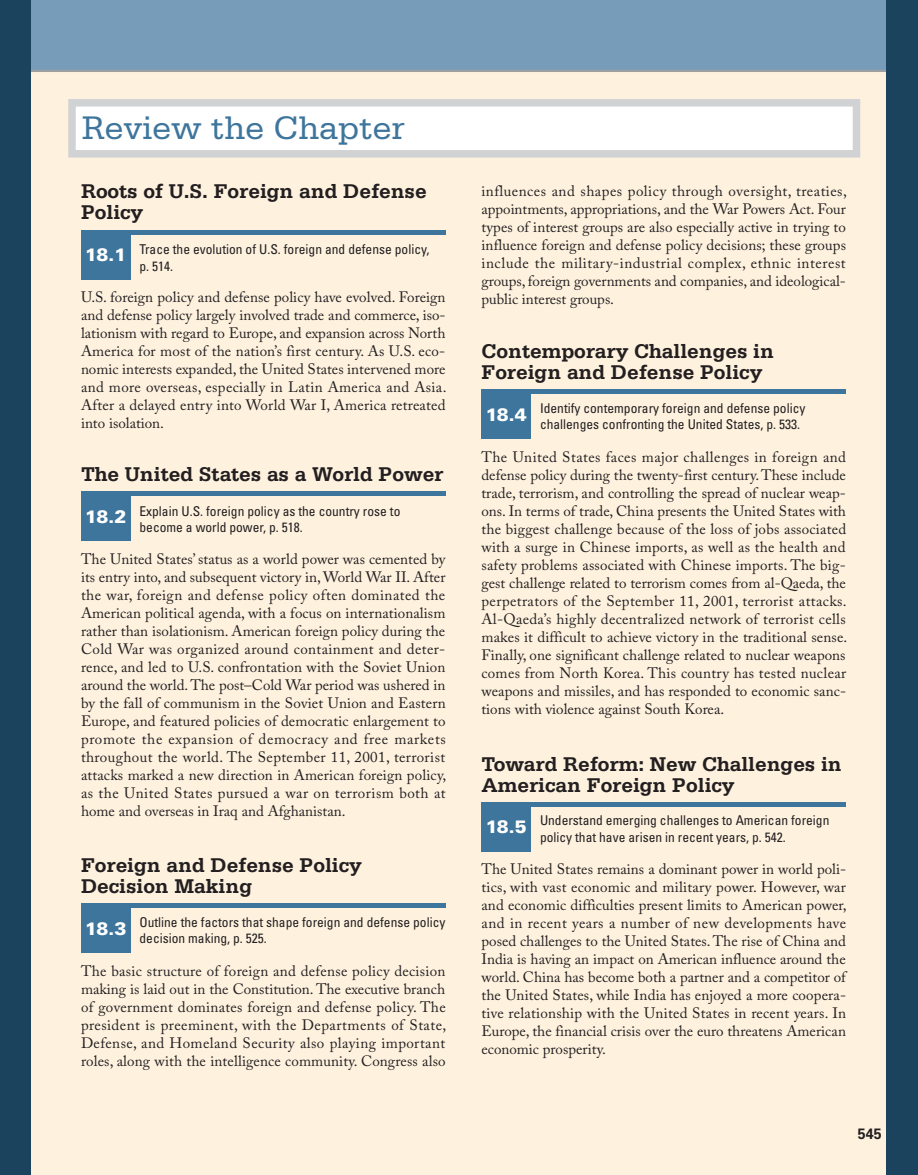
<style>
.page{position:relative;width:918px;height:1175px;background:#fff}
.page>*{position:absolute;margin:0;border:0;box-sizing:border-box;transform-origin:0 0}
.t1{font:34.5px "Serifa Std";letter-spacing:-.005em;color:#3e759c}
.t2{font:700 21px/21px "Serifa Std";letter-spacing:-.005em;color:#231f20}
.t3{font:900 18px "Univers LT Std";letter-spacing:-.045em;color:#fff}
.t4{font:15px/18px "Adobe Caslon Pro";color:#231f20;text-align:justify}
.t5{font:700 15px "Univers LT Std";color:#231f20;scale:.95 1}
.t6{font:condensed 13.5px/16.5px "Univers LT Std";color:#231f20}
</style>
<div class="page">
<div style="left:0;top:0;width:918px;height:1174px;background:#fef2df"></div>
<hr style="left:81px;top:230px;width:365px;height:4px;background:#3e759c">
<div style="left:81px;top:230px;width:49px;height:49px;background:#3e759c"></div>
<div style="left:81px;top:491px;width:365px;height:5px;background:#3e759c"></div>
<div style="left:81px;top:491px;width:49px;height:50px;background:#3e759c"></div>
<div style="left:68px;top:99px;width:792px;height:59px;background:#fff;border:8px solid #d1d2d4"></div>
<div style="left:81px;top:903px;width:365px;height:5px;background:#3e759c"></div>
<div style="left:81px;top:903px;width:49px;height:50px;background:#3e759c"></div>
<hr style="left:482px;top:390px;width:364px;height:4px;background:#3e759c">
<div style="left:482px;top:390px;width:49px;height:49px;background:#3e759c"></div>
<hr style="left:482px;top:802px;width:364px;height:4px;background:#3e759c">
<div style="left:482px;top:802px;width:49px;height:49px;background:#3e759c"></div>
<div style="left:0;top:0;width:918px;height:70px;background:#779cba"></div>
<hr style="left:0;top:70px;width:918px;height:2px;background:#9d9fa2">
<div style="left:886px;top:0;width:32px;height:1174px;background:#1b435d"></div>
<div style="left:0;top:0;width:32px;height:1174px;background:#1b435d"></div>
<h1 class="t1" style="left:82px;top:109px;width:325px">Review the Chapter</h1>
<h2 class="t2" style="left:81px;top:181px;width:347px">Roots of U.S. Foreign and Defense<br>Policy</h2>
<p class="t3" style="left:85px;top:243px;width:43px">18.1</p>
<p class="t6" style="left:140px;top:241px;width:292px">Trace the evolution of U.S. foreign and defense policy, p. 514.</p>
<p class="t4" style="left:81px;top:288px;width:367px">U.S. foreign policy and defense policy have evolved. Foreign and defense policy largely involved trade and commerce, iso&shy;lationism with regard to Europe, and expansion across North America for most of the nation’s first century. As U.S. eco&shy;nomic interests expanded, the United States intervened more and more overseas, especially in Latin America and Asia.<br>After a delayed entry into World War I, America retreated into isolation.</p>
<h2 class="t2" style="left:81px;top:464px;width:364px">The United States as a World Power</h2>
<p class="t6" style="left:140px;top:502px;width:262px">Explain U.S. foreign policy as the country rose to become a world power, p. 518.</p>
<p class="t3" style="left:85px;top:505px;width:43px">18.2</p>
<p class="t4" style="left:81px;top:549px;width:367px">The United States’ status as a world power was cemented by its entry into, and subsequent victory in, World War II. After the war, foreign and defense policy often dominated the American political agenda, with a focus on internationalism rather than isolationism. American foreign policy during the Cold War was organized around containment and deter&shy;rence, and led to U.S. confrontation with the Soviet Union around the world. The post–Cold War period was ushered in by the fall of communism in the Soviet Union and Eastern Europe, and featured policies of democratic enlargement to promote the expansion of democracy and free markets throughout the world. The September 11, 2001, terrorist attacks marked a new direction in American foreign policy, as the United States pursued a war on terrorism both at home and overseas in Iraq and Afghanistan.</p>
<h2 class="t2" style="left:81px;top:854px;width:283px">Foreign and Defense Policy<br>Decision Making</h2>
<p class="t6" style="left:140px;top:913px;width:307px">Outline the factors that shape foreign and defense policy decision making, p. 525.</p>
<p class="t3" style="left:85px;top:917px;width:43px">18.3</p>
<p class="t4" style="left:81px;top:961px;width:367px">The basic structure of foreign and defense policy decision making is laid out in the Constitution. The executive branch of government dominates foreign and defense policy. The president is preeminent, with the Departments of State, Defense, and Homeland Security also playing important roles, along with the intelligence community. Congress also</p>
<p class="t4" style="left:482px;top:181px;width:367px">influences and shapes policy through oversight, treaties, appointments, appropriations, and the War Powers Act. Four types of interest groups are also especially active in trying to influence foreign and defense policy decisions; these groups include the military-industrial complex, ethnic interest groups, foreign governments and companies, and ideological&shy;public interest groups.</p>
<h2 class="t2" style="left:482px;top:340px;width:294px">Contemporary Challenges in<br>Foreign and Defense Policy</h2>
<p class="t6" style="left:540px;top:400px;width:267px">Identify contemporary foreign and defense policy challenges confronting the United States, p. 533.</p>
<p class="t3" style="left:486px;top:403px;width:43px">18.4</p>
<p class="t4" style="left:482px;top:448px;width:367px">The United States faces major challenges in foreign and defense policy during the twenty-first century. These include trade, terrorism, and controlling the spread of nuclear weap&shy;ons. In terms of trade, China presents the United States with the biggest challenge because of the loss of jobs associated with a surge in Chinese imports, as well as the health and safety problems associated with Chinese imports. The big&shy;gest challenge related to terrorism comes from al-Qaeda, the perpetrators of the September 11, 2001, terrorist attacks.<br>Al-Qaeda’s highly decentralized network of terrorist cells makes it difficult to achieve victory in the traditional sense.<br>Finally, one significant challenge related to nuclear weapons comes from North Korea. This country has tested nuclear weapons and missiles, and has responded to economic sanc&shy;tions with violence against South Korea.</p>
<h2 class="t2" style="left:482px;top:753px;width:362px">Toward Reform: New Challenges in<br>American Foreign Policy</h2>
<p class="t6" style="left:540px;top:812px;width:291px">Understand emerging challenges to American foreign policy that have arisen in recent years, p. 542.</p>
<p class="t3" style="left:486px;top:815px;width:43px">18.5</p>
<p class="t4" style="left:482px;top:859px;width:367px">The United States remains a dominant power in world poli&shy;tics, with vast economic and military power. However, war and economic difficulties present limits to American power, and in recent years a number of new developments have posed challenges to the United States. The rise of China and India is having an impact on American influence around the world. China has become both a partner and a competitor of the United States, while India has enjoyed a more coopera&shy;tive relationship with the United States in recent years. In Europe, the financial crisis over the euro threatens American economic prosperity.</p>
<p class="t5" style="left:858px;top:1124px;width:27px">545</p>
</div>
